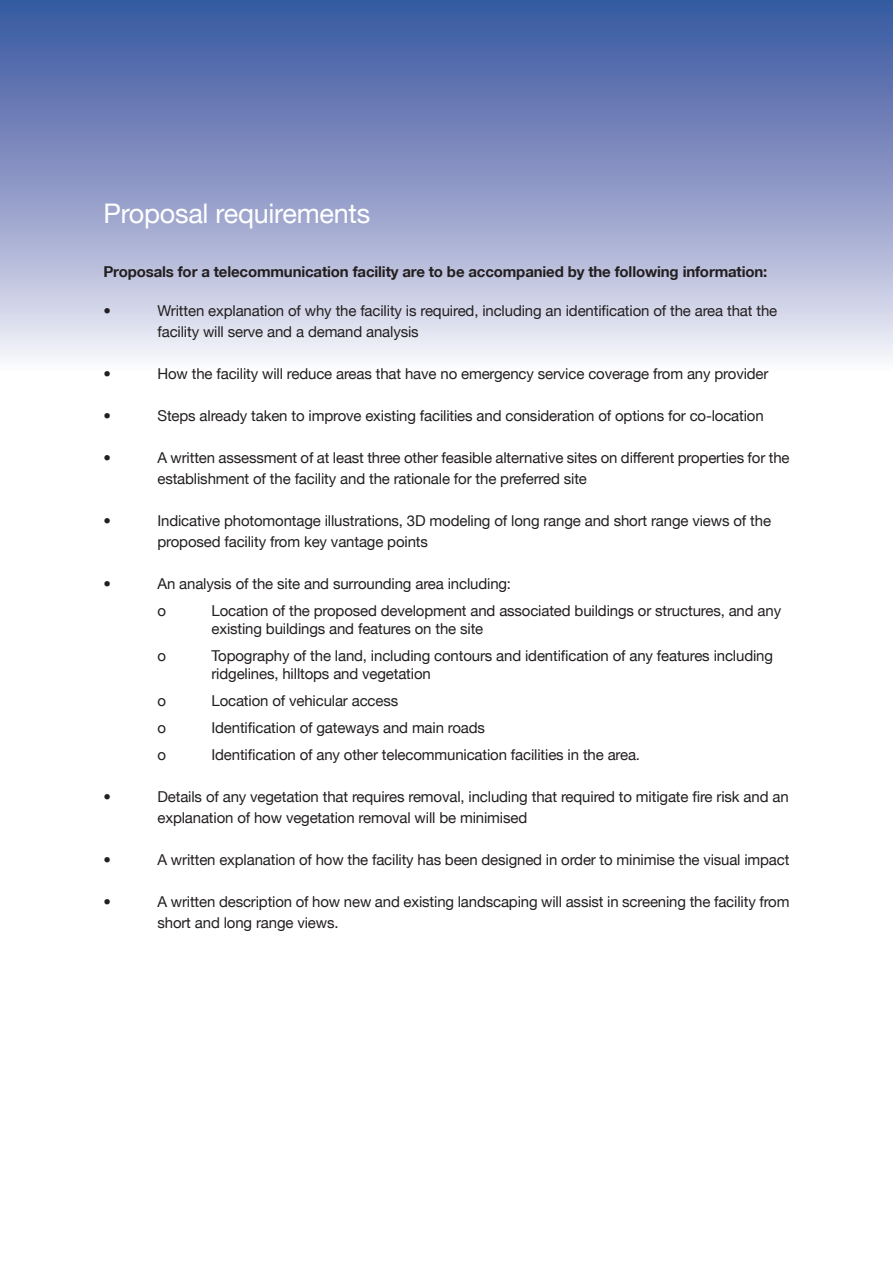
<style>
.page{position:relative;width:893px;height:1263px;background:#fff}
.page>*{position:absolute;margin:0;border:0;box-sizing:border-box;transform-origin:0 0}
.t1{font:27px "Helvetica Neue LT";letter-spacing:-.01em;color:#fff}
.t2{font:15px/18px "Helvetica Neue LT";letter-spacing:-.01em;color:#231f20}
.t3{font:700 15px "Helvetica Neue LT";letter-spacing:-.01em;color:#231f20}
</style>
<div class="page">
<div style="left:0;top:0;width:893px;height:391px;background:linear-gradient(to bottom,#304d9b,#fffafe)"></div>
<p class="t1" style="left:103px;top:198px;width:268px">Proposal requirements</p>
<p class="t3" style="left:103px;top:263px;width:665px">Proposals for a telecommunication facility are to be accompanied by the following information:</p>
<p class="t2" style="left:103px;top:302px;width:9px">•</p>
<p class="t2" style="left:157px;top:302px;width:621px">Written explanation of why the facility is required, including an identification of the area that the</p>
<p class="t2" style="left:157px;top:323px;width:263px">facility will serve and a demand analysis</p>
<p class="t2" style="left:103px;top:365px;width:9px">•</p>
<p class="t2" style="left:157px;top:365px;width:612px">How the facility will reduce areas that have no emergency service coverage from any provider</p>
<p class="t2" style="left:103px;top:407px;width:9px">•</p>
<p class="t2" style="left:157px;top:407px;width:608px">Steps already taken to improve existing facilities and consideration of options for co-location</p>
<p class="t2" style="left:103px;top:449px;width:9px">•</p>
<p class="t2" style="left:157px;top:449px;width:634px">A written assessment of at least three other feasible alternative sites on different properties for the</p>
<p class="t2" style="left:157px;top:470px;width:431px">establishment of the facility and the rationale for the preferred site</p>
<p class="t2" style="left:103px;top:512px;width:9px">•</p>
<p class="t2" style="left:157px;top:512px;width:615px">Indicative photomontage illustrations, 3D modeling of long range and short range views of the</p>
<p class="t2" style="left:157px;top:533px;width:272px">proposed facility from key vantage points</p>
<p class="t2" style="left:103px;top:575px;width:9px">•</p>
<p class="t2" style="left:157px;top:575px;width:355px">An analysis of the site and surrounding area including:</p>
<p class="t2" style="left:157px;top:602px;width:10px">o</p>
<p class="t2" style="left:211px;top:602px;width:571px">Location of the proposed development and associated buildings or structures, and any existing buildings and features on the site</p>
<p class="t2" style="left:157px;top:647px;width:10px">o</p>
<p class="t2" style="left:211px;top:647px;width:563px">Topography of the land, including contours and identification of any features including</p>
<p class="t2" style="left:211px;top:665px;width:221px">ridgelines, hilltops and vegetation</p>
<p class="t2" style="left:157px;top:692px;width:10px">o</p>
<p class="t2" style="left:211px;top:692px;width:188px">Location of vehicular access</p>
<p class="t2" style="left:157px;top:719px;width:10px">o</p>
<p class="t2" style="left:211px;top:719px;width:275px">Identification of gateways and main roads</p>
<p class="t2" style="left:157px;top:746px;width:10px">o</p>
<p class="t2" style="left:211px;top:746px;width:430px">Identification of any other telecommunication facilities in the area.</p>
<p class="t2" style="left:103px;top:788px;width:9px">•</p>
<p class="t2" style="left:157px;top:788px;width:633px">Details of any vegetation that requires removal, including that required to mitigate fire risk and an</p>
<p class="t2" style="left:157px;top:809px;width:371px">explanation of how vegetation removal will be minimised</p>
<p class="t2" style="left:103px;top:851px;width:9px">•</p>
<p class="t2" style="left:157px;top:851px;width:633px">A written explanation of how the facility has been designed in order to minimise the visual impact</p>
<p class="t2" style="left:103px;top:893px;width:9px">•</p>
<p class="t2" style="left:157px;top:893px;width:634px">A written description of how new and existing landscaping will assist in screening the facility from</p>
<p class="t2" style="left:157px;top:914px;width:183px">short and long range views.</p>
</div>
